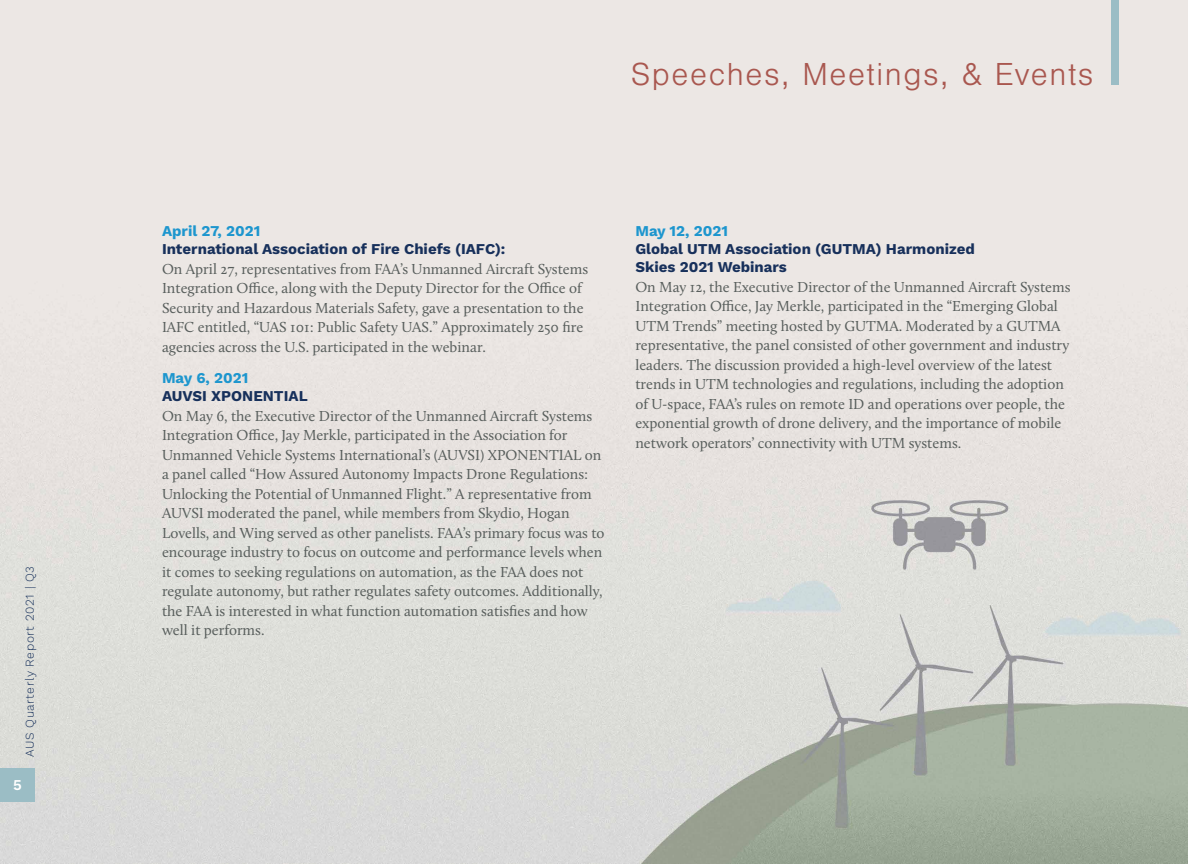
<style>
.page{position:relative;width:1188px;height:864px;background:#fff}
.page>*{position:absolute;margin:0;border:0;box-sizing:border-box;transform-origin:0 0}
.t1{font:300 33px "Nimbus San";letter-spacing:.05em;color:#a9574f}
.t2{font:15px/19.5px "Calluna";color:#585e5c}
.t3{font:700 15px/18px "Work Sans";color:#17305b}
.t4{font:700 15px "Work Sans";color:#1d96ce}
.t5{font:600 15px "Work Sans";color:#fff}
.t6{font:300 12px "Work Sans";letter-spacing:.05em;color:#17305b}
</style>
<div class="page">
<img style="left:0;top:0;width:1188px;height:864px">
<div style="left:0;top:768px;width:35px;height:33px;background:#9bbdc5"></div>
<div style="left:1112px;top:0;width:7px;height:84px;background:#9bbdc5"></div>
<p class="t6" style="left:23px;top:757px;width:193px;rotate:-90deg">AUS Quarterly Report 2021 | Q3</p>
<p class="t5" style="left:13px;top:776px;width:10px">5</p>
<h1 class="t1" style="left:631px;top:57px;width:464px">Speeches, Meetings, &amp; Events</h1>
<h2 class="t4" style="left:162px;top:222px;width:100px">April 27, 2021</h2>
<p class="t3" style="left:162px;top:241px;width:345px">International Association of Fire Chiefs (IAFC):</p>
<p class="t2" style="left:162px;top:259px;width:428px">On April 27, representatives from FAA’s Unmanned Aircraft Systems Integration Ofce, along with the Deputy Director for the Ofce of Security and Hazardous Materials Safety, gave a presentation to the IAFC entitled, “UAS 101: Public Safety UAS.” Approximately 250 fre agencies across the U.S. participated in the webinar.</p>
<h2 class="t4" style="left:162px;top:369px;width:88px">May 6, 2021</h2>
<p class="t3" style="left:162px;top:388px;width:147px">AUVSI XPONENTIAL</p>
<p class="t2" style="left:162px;top:406px;width:444px">On May 6, the Executive Director of the Unmanned Aircraft Systems Integration Ofce, Jay Merkle, participated in the Association for Unmanned Vehicle Systems International’s (AUVSI) XPONENTIAL on a panel called “How Assured Autonomy Impacts Drone Regulations:<br>Unlocking the Potential of Unmanned Flight.” A representative from AUVSI moderated the panel, while members from Skydio, Hogan Lovells, and Wing served as other panelists. FAA’s primary focus was to encourage industry to focus on outcome and performance levels when it comes to seeking regulations on automation, as the FAA does not regulate autonomy, but rather regulates safety outcomes. Additionally, the FAA is interested in what function automation satisfes and how well it performs.</p>
<h2 class="t4" style="left:635px;top:222px;width:94px">May 12, 2021</h2>
<p class="t3" style="left:635px;top:241px;width:341px">Global UTM Association (GUTMA) Harmonized<br>Skies 2021 Webinars</p>
<p class="t2" style="left:635px;top:277px;width:437px">On May 12, the Executive Director of the Unmanned Aircraft Systems Integration Ofce, Jay Merkle, participated in the “Emerging Global UTM Trends” meeting hosted by GUTMA. Moderated by a GUTMA representative, the panel consisted of other government and industry leaders. The discussion provided a high-level overview of the latest trends in UTM technologies and regulations, including the adoption of U-space, FAA’s rules on remote ID and operations over people, the exponential growth of drone delivery, and the importance of mobile network operators’ connectivity with UTM systems.</p>
</div>
